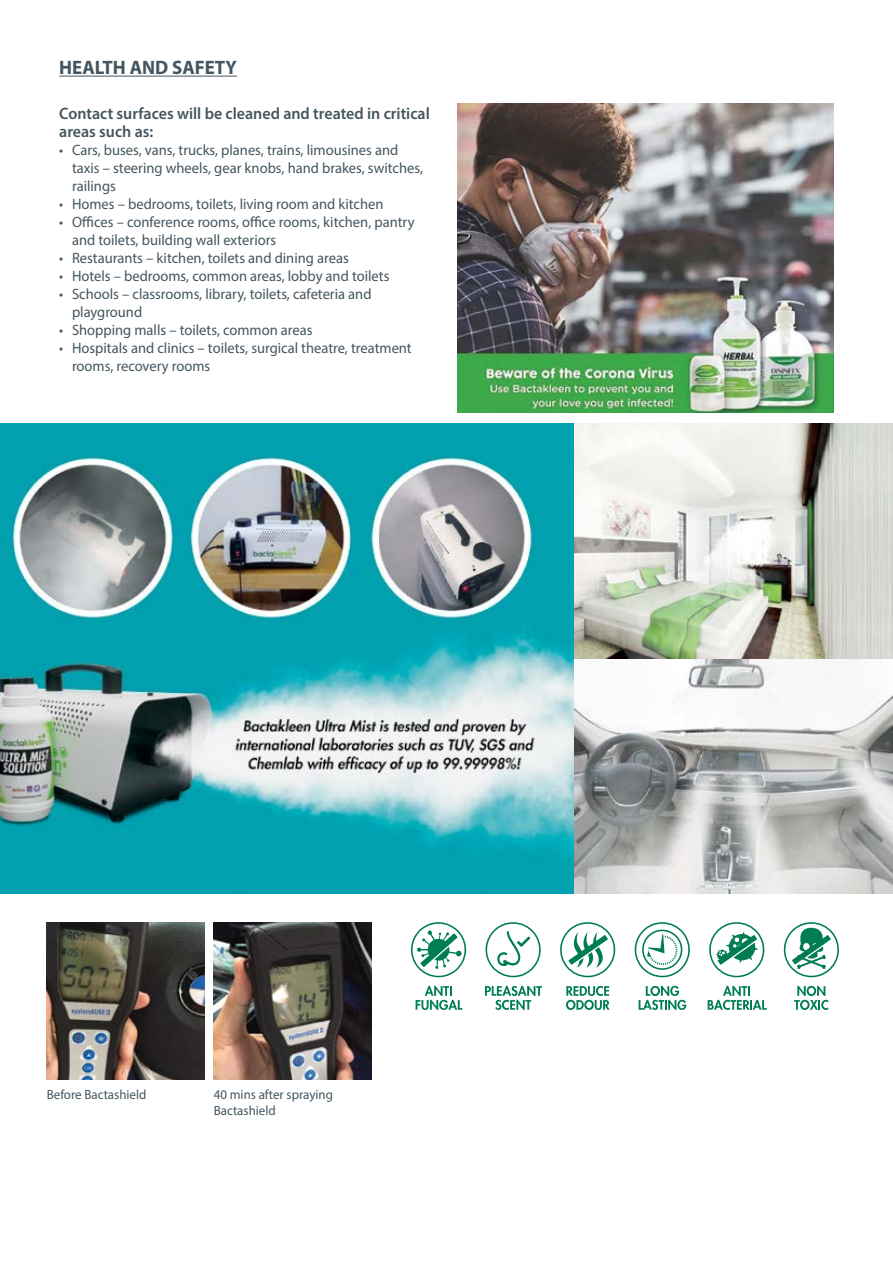
<style>
.page{position:relative;width:893px;height:1263px;background:#fff}
.page>*{position:absolute;margin:0;border:0;box-sizing:border-box;transform-origin:0 0}
.t1{font:700 19.5px "Myriad Pro";color:#455560}
.t2{font:600 16.5px/18px "Myriad Pro";color:#455560}
.t3{font:15px/18px "Myriad Pro";color:#455560}
.t4{font:13.35px/16px "Myriad Pro";color:#455560}
</style>
<div class="page">
<hr style="left:59px;top:76px;width:178px;height:1px;background:#455560">
<img style="left:0;top:423px;width:574px;height:470px">
<svg style="left:639px;top:986px;width:47px;height:24px"></svg>
<svg style="left:634px;top:922px;width:56px;height:55px"></svg>
<svg style="left:708px;top:986px;width:59px;height:24px"></svg>
<svg style="left:709px;top:922px;width:56px;height:55px"></svg>
<svg style="left:794px;top:986px;width:34px;height:24px"></svg>
<svg style="left:783px;top:922px;width:56px;height:55px"></svg>
<svg style="left:485px;top:986px;width:57px;height:24px"></svg>
<svg style="left:485px;top:922px;width:56px;height:55px"></svg>
<svg style="left:566px;top:986px;width:44px;height:24px"></svg>
<svg style="left:560px;top:922px;width:56px;height:55px"></svg>
<svg style="left:416px;top:986px;width:46px;height:24px"></svg>
<svg style="left:410px;top:922px;width:57px;height:55px"></svg>
<img style="left:574px;top:423px;width:319px;height:470px">
<img style="left:214px;top:922px;width:157px;height:158px">
<img style="left:47px;top:922px;width:157px;height:158px">
<img style="left:457px;top:104px;width:376px;height:308px">
<h1 class="t1" style="left:59px;top:55px;width:179px">HEALTH AND SAFETY</h1>
<p class="t2" style="left:59px;top:104px;width:372px">Contact surfaces will be cleaned and treated in critical areas such as:</p>
<p class="t3" style="left:72px;top:140px;width:352px;text-indent:-13px">• Cars, buses, vans, trucks, planes, trains, limousines and taxis – steering wheels, gear knobs, hand brakes, switches, railings</p>
<p class="t3" style="left:59px;top:194px;width:326px">• Homes – bedrooms, toilets, living room and kitchen</p>
<p class="t3" style="left:72px;top:212px;width:344px;text-indent:-13px">• Offices – conference rooms, office rooms, kitchen, pantry and toilets, building wall exteriors</p>
<p class="t3" style="left:59px;top:248px;width:291px">• Restaurants – kitchen, toilets and dining areas</p>
<p class="t3" style="left:59px;top:266px;width:332px">• Hotels – bedrooms, common areas, lobby and toilets</p>
<p class="t3" style="left:72px;top:284px;width:301px;text-indent:-13px">• Schools – classrooms, library, toilets, cafeteria and playground</p>
<p class="t3" style="left:59px;top:320px;width:255px">• Shopping malls – toilets, common areas</p>
<p class="t3" style="left:72px;top:338px;width:341px;text-indent:-13px">• Hospitals and clinics – toilets, surgical theatre, treatment rooms, recovery rooms</p>
<p class="t4" style="left:47px;top:1086px;width:101px">Before Bactashield</p>
<p class="t4" style="left:214px;top:1086px;width:121px">40 mins after spraying<br>Bactashield</p>
</div>
